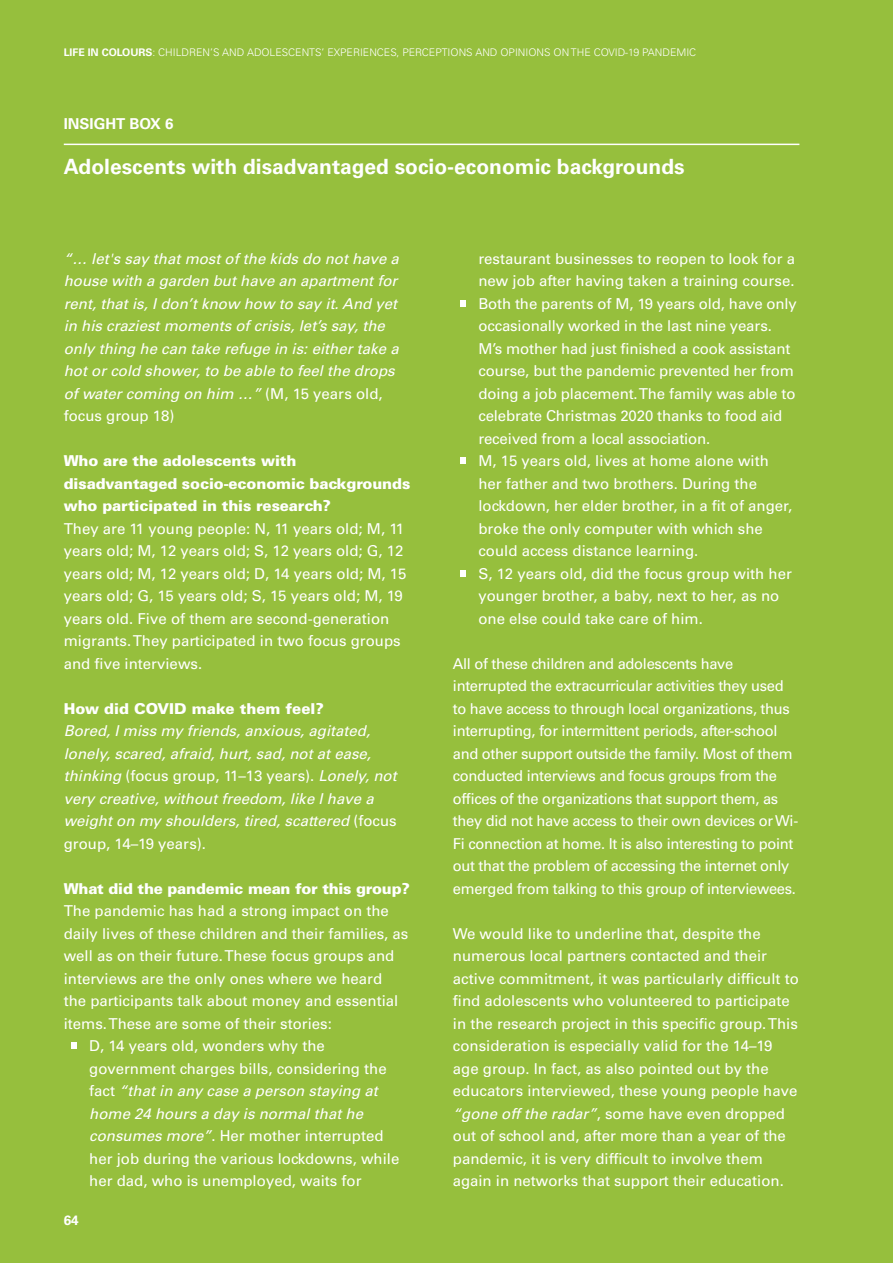
<style>
.page{position:relative;width:893px;height:1263px;background:#96bf3d}
.page>*{position:absolute;margin:0;border:0;box-sizing:border-box;transform-origin:0 0}
.t1{font:300 70.5px "Univers LT Std";color:#fff}
.t2{font:700 21px "Univers LT Std";color:#fff}
.t3{font:15px/22.5px "Univers LT Std";color:#fff}
.t4{font:italic 15px/22.5px "Univers LT Std";color:#fff}
.t5{font:15px/22.5px "Univers LT Std";letter-spacing:-.02em;color:#fff}
.t6{font:900 15px/22.5px "Univers LT Std";letter-spacing:-.01em;color:#fff}
.t7{font:700 15px "Univers LT Std";color:#fff}
.t8{font:700 13.5px "Univers LT Std";color:#fff}
.t9{font:300 10.5px "Univers LT Std";color:#fff}
.s1{font-weight:700}
.s2{font-style:normal}
.s3{font-style:italic}
</style>
<div class="page">
<hr style="left:64px;top:144px;width:735px;height:1px;background:#fff">
<p class="t9" style="left:64px;top:46px;width:634px"><span class="s1">LIFE IN COLOURS</span>: CHILDREN’S AND ADOLESCENTS’ EXPERIENCES, PERCEPTIONS AND OPINIONS ON THE COVID-19 PANDEMIC</p>
<p class="t7" style="left:64px;top:115px;width:111px">INSIGHT BOX 6</p>
<h2 class="t2" style="left:64px;top:154px;width:622px">Adolescents with disadvantaged socio-economic backgrounds</h2>
<p class="t4" style="left:64px;top:247px;width:337px">“… let's say that most of the kids do not have a house with a garden but have an apartment for rent, that is, I don’t know how to say it. And yet in his craziest moments of crisis, let’s say, the only thing he can take refuge in is: either take a hot or cold shower, to be able to feel the drops of water coming on him …” <span class="s2">(M, 15 years old, focus group 18)</span></p>
<p class="t6" style="left:64px;top:450px;width:348px">Who are the adolescents with disadvantaged socio-economic backgrounds who participated in this research?</p>
<p class="t3" style="left:64px;top:517px;width:344px">They are 11 young people: N, 11 years old; M, 11 years old; M, 12 years old; S, 12 years old; G, 12 years old; M, 12 years old; D, 14 years old; M, 15 years old; G, 15 years old; S, 15 years old; M, 19 years old. Five of them are second-generation migrants. They participated in two focus groups and five interviews.</p>
<p class="t6" style="left:64px;top:697px;width:262px">How did COVID make them feel?</p>
<p class="t4" style="left:64px;top:720px;width:334px">Bored, I miss my friends, anxious, agitated, lonely, scared, afraid, hurt, sad, not at ease, thinking <span class="s2">(focus group, 11–13 years).</span> Lonely, not very creative, without freedom, like I have a weight on my shoulders, tired, scattered <span class="s2">(focus group, 14–19 years).</span></p>
<p class="t6" style="left:64px;top:877px;width:347px">What did the pandemic mean for this group?</p>
<p class="t3" style="left:64px;top:900px;width:346px">The pandemic has had a strong impact on the daily lives of these children and their families, as well as on their future. These focus groups and interviews are the only ones where we heard the participants talk about money and essential items. These are some of their stories:</p>
<h1 class="t1" style="left:64px;top:996px;width:21px">·</h1>
<p class="t3" style="left:89px;top:1035px;width:312px">D, 14 years old, wonders why the government charges bills, considering the fact <span class="s3">“that in any case a person staying at home 24 hours a day is normal that he consumes more”</span>. Her mother interrupted her job during the various lockdowns, while her dad, who is unemployed, waits for</p>
<p class="t8" style="left:64px;top:1212px;width:17px">64</p>
<p class="t3" style="left:478px;top:247px;width:318px">restaurant businesses to reopen to look for a new job after having taken a training course.</p>
<h1 class="t1" style="left:453px;top:253px;width:21px">·</h1>
<p class="t3" style="left:478px;top:292px;width:320px">Both the parents of M, 19 years old, have only occasionally worked in the last nine years.<br>M’s mother had just finished a cook assistant course, but the pandemic prevented her from doing a job placement. The family was able to celebrate Christmas 2020 thanks to food aid received from a local association.</p>
<h1 class="t1" style="left:453px;top:411px;width:21px">·</h1>
<p class="t3" style="left:478px;top:450px;width:315px">M, 15 years old, lives at home alone with her father and two brothers. During the lockdown, her elder brother, in a fit of anger, broke the only computer with which she could access distance learning.</p>
<h1 class="t1" style="left:453px;top:523px;width:21px">·</h1>
<p class="t3" style="left:478px;top:562px;width:315px">S, 12 years old, did the focus group with her younger brother, a baby, next to her, as no one else could take care of him.</p>
<p class="t5" style="left:453px;top:652px;width:347px">All of these children and adolescents have interrupted the extracurricular activities they used to have access to through local organizations, thus interrupting, for intermittent periods, after-school and other support outside the family. Most of them conducted interviews and focus groups from the offices of the organizations that support them, as they did not have access to their own devices or Wi-Fi connection at home. It is also interesting to point out that the problem of accessing the internet only emerged from talking to this group of interviewees.</p>
<p class="t3" style="left:453px;top:922px;width:347px">We would like to underline that, despite the numerous local partners contacted and their active commitment, it was particularly difficult to find adolescents who volunteered to participate in the research project in this specific group. This consideration is especially valid for the 14–19 age group. In fact, as also pointed out by the educators interviewed, these young people have <span class="s3">“gone off the radar”</span>, some have even dropped out of school and, after more than a year of the pandemic, it is very difficult to involve them again in networks that support their education.</p>
</div>
